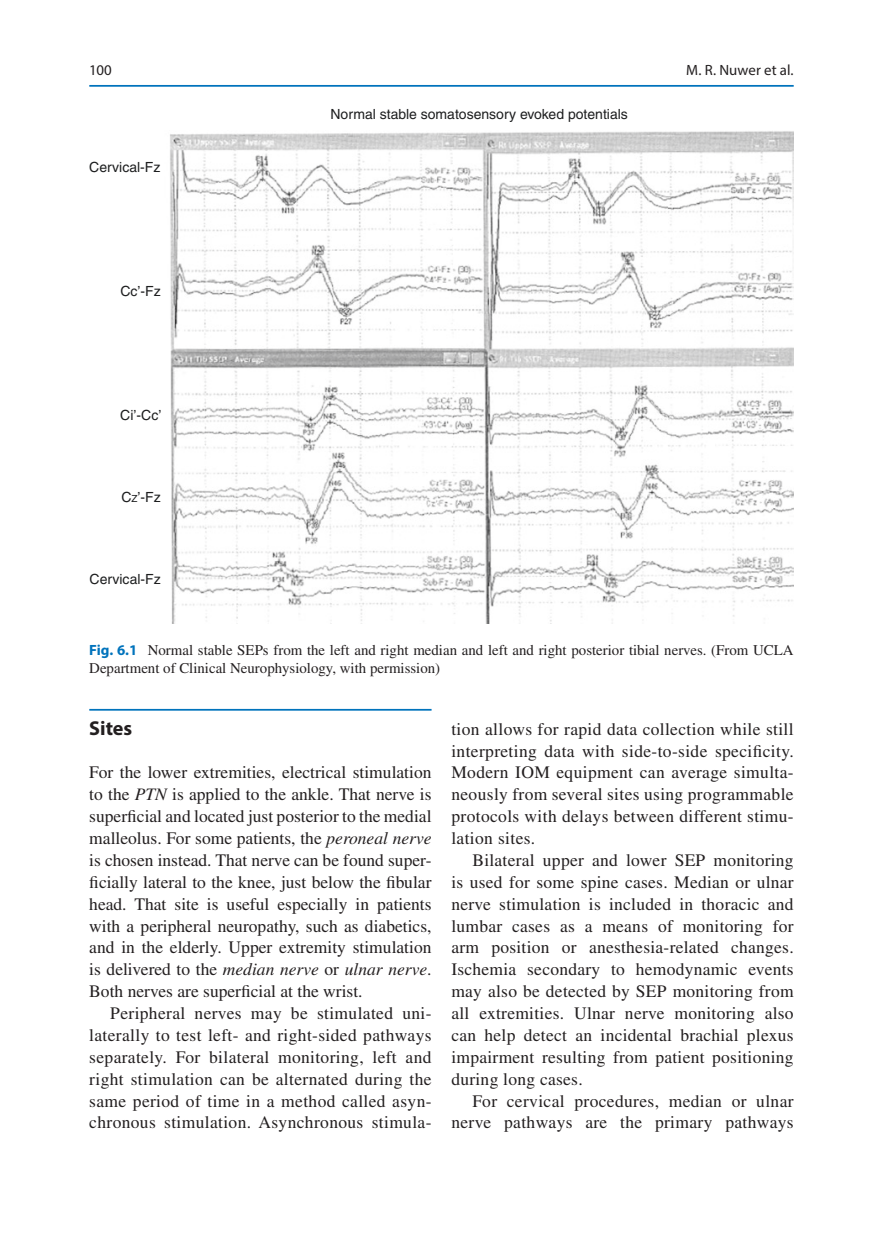
<style>
.page{position:relative;width:883px;height:1260px;background:#fff}
.page>*{position:absolute;margin:0;border:0;box-sizing:border-box;transform-origin:0 0}
.t1{font:700 20.12px "Xvflfr Myriad Pro";color:#231f20}
.t2{font:17.5px/21.9px "Svwfpy Times LT Std";letter-spacing:.02em;color:#231f20;text-align:justify}
.t3{font:italic 17.5px "Hlvvvp Times LT Std";color:#231f20}
.t4{font:17.5px "Svwfpy Times LT Std";color:#231f20}
.t5{font:14.88px/17.5px "Svwfpy Times LT Std";color:#231f20}
.t6{font:14.88px "Qwwfrl Myriad Pro";letter-spacing:.005em;color:#231f20}
.t7{font:14.88px "Bbhjjn Myriad Pro";color:#231f20}
.t8{font:14px "Mvhjmq Helvetica";color:#1d1e1f}
.s1{font-size:9.8px}
.s2{font-family:"Xvflfr Myriad Pro";font-weight:700;color:#0073bc}
.s3{font-family:"Hlvvvp Times LT Std";font-style:italic}
.s4{font-family:"Svwfpy Times LT Std";font-style:normal}
</style>
<div class="page">
<hr style="left:89px;top:709px;width:343px;height:2px;background:#0073bc">
<img style="left:170px;top:131px;width:624px;height:493px">
<hr style="left:89px;top:85px;width:705px;height:2px;background:#0073bc">
<p class="t7" style="left:89px;top:61px;width:24px">100</p>
<p class="t8" style="left:89px;top:159px;width:73px">Cervical-Fz</p>
<p class="t8" style="left:120px;top:283px;width:42px">Cc’-Fz</p>
<p class="t8" style="left:120px;top:407px;width:43px">Ci’-Cc’</p>
<p class="t8" style="left:121px;top:489px;width:41px">C<span class="s1">Z</span>’-Fz</p>
<p class="t8" style="left:90px;top:571px;width:73px">Cervical-Fz</p>
<p class="t8" style="left:331px;top:106px;width:299px">Normal stable somatosensory evoked potentials</p>
<p class="t6" style="left:686px;top:61px;width:109px">M. R. Nuwer et al.</p>
<p class="t5" style="left:89px;top:641px;width:706px"><span class="s2">Fig. 6.1</span> Normal stable SEPs from the left and right median and left and right posterior tibial nerves. (From UCLA<br>Department of Clinical Neurophysiology, with permission)</p>
<p class="t1" style="left:89px;top:715px;width:45px">Sites</p>
<p class="t2" style="left:89px;top:762px;width:344px">For the lower extremities, electrical stimulation to the <span class="s3">PTN</span> is applied to the ankle. That nerve is superficial and located just posterior to the medial malleolus. For some patients, the <span class="s3">peroneal nerve </span>is chosen instead. That nerve can be found super&shy;ficially lateral to the knee, just below the fibular head. That site is useful especially in patients with a peripheral neuropathy, such as diabetics, and in the elderly. Upper extremity stimulation</p>
<p class="t3" style="left:89px;top:960px;width:344px"><span class="s4">is delivered to the</span> median nerve <span class="s4">or</span> ulnar nerve<span class="s4">.</span></p>
<p class="t4" style="left:89px;top:982px;width:275px">Both nerves are superficial at the wrist.</p>
<p class="t2" style="left:110px;top:1002px;width:323px">Peripheral nerves may be stimulated uni-</p>
<p class="t2" style="left:89px;top:1024px;width:344px">laterally to test left- and right-sided pathways</p>
<p class="t2" style="left:89px;top:1046px;width:344px">separately. For bilateral monitoring, left and</p>
<p class="t2" style="left:89px;top:1068px;width:344px">right stimulation can be alternated during the</p>
<p class="t2" style="left:89px;top:1090px;width:344px">same period of time in a method called asyn-</p>
<p class="t2" style="left:89px;top:1112px;width:344px">chronous stimulation. Asynchronous stimula-</p>
<p class="t2" style="left:451px;top:718px;width:344px">tion allows for rapid data collection while still interpreting data with side-to-side specificity.<br>Modern IOM equipment can average simulta&shy;neously from several sites using programmable protocols with delays between different stimu&shy;lation sites.</p>
<p class="t2" style="left:451px;top:849px;width:344px;text-indent:21px">Bilateral upper and lower SEP monitoring is used for some spine cases. Median or ulnar nerve stimulation is included in thoracic and lumbar cases as a means of monitoring for arm position or anesthesia-related changes.<br>Ischemia secondary to hemodynamic events may also be detected by SEP monitoring from all extremities. Ulnar nerve monitoring also can help detect an incidental brachial plexus impairment resulting from patient positioning during long cases.</p>
<p class="t2" style="left:451px;top:1090px;width:344px;text-align:right">For cervical procedures, median or ulnar nerve pathways are the primary pathways</p>
</div>
